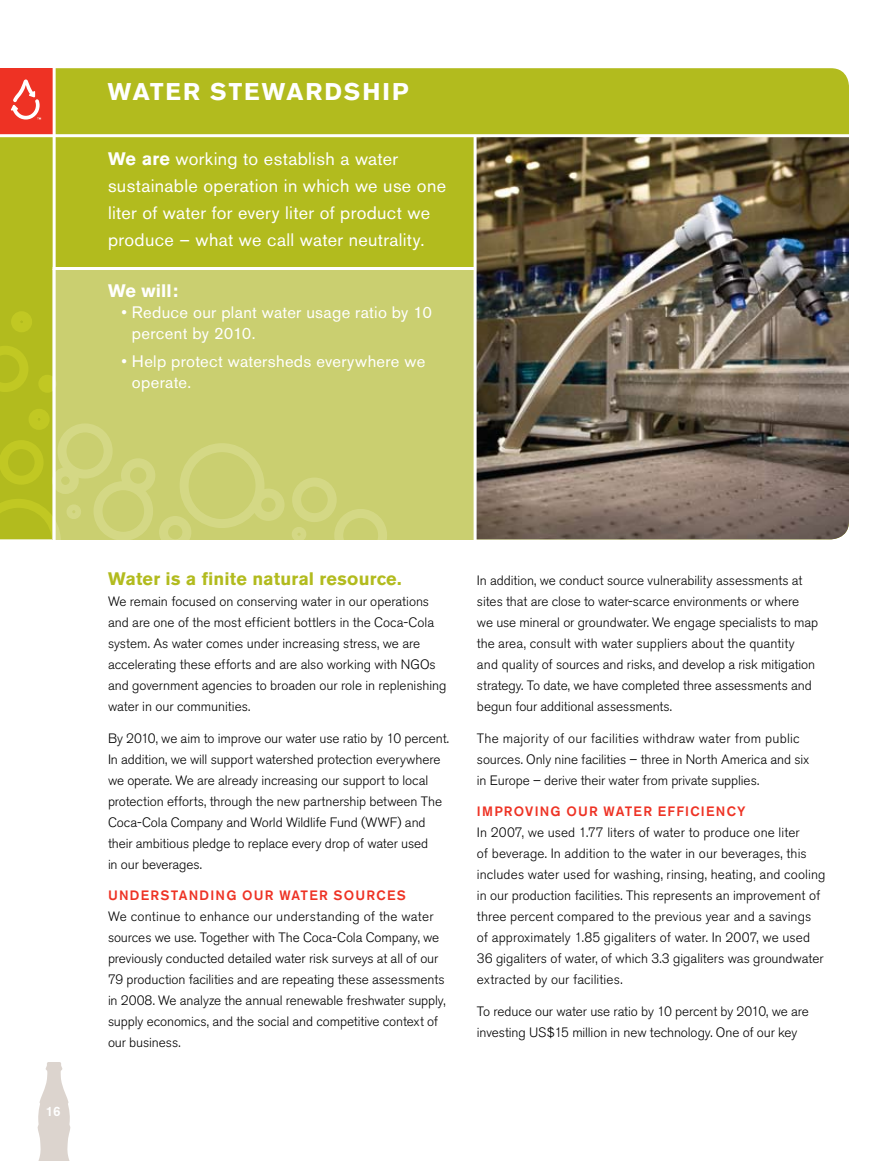
<style>
.page{position:relative;width:891px;height:1161px;background:#fff}
.page>*{position:absolute;margin:0;border:0;box-sizing:border-box;transform-origin:0 0}
.t1{font:700 24px "Akzidenz Grotesk BE";letter-spacing:.08em;color:#fff}
.t2{font:18px/27px "Akzidenz Grotesk BE";letter-spacing:.02em;color:#fff}
.t3{font:700 18px "Akzidenz Grotesk BE";letter-spacing:.015em;color:#b2bb1e}
.t4{font:700 18px "Akzidenz Grotesk BE";color:#fff}
.t5{font:16.5px/21px "Akzidenz Grotesk BE";letter-spacing:.02em;color:#fff}
.t6{font:300 13.5px/21px "Akzidenz Grotesk BE";letter-spacing:-.005em;color:#000}
.t7{font:500 13.5px "Akzidenz Grotesk BE";letter-spacing:.085em;color:#ee3224}
.t8{font:500 13.5px "Akzidenz Grotesk BE";color:#fff}
.s1{font-weight:700}
</style>
<div class="page">
<svg style="left:37px;top:1062px;width:34px;height:99px"></svg>
<div style="left:0;top:68px;width:849px;height:431px;background:#b2bb1e"></div>
<div style="left:0;top:68px;width:53px;height:68px;background:#ee3224"></div>
<img style="left:477px;top:137px;width:372px;height:402px">
<div style="left:449px;top:111px;width:27px;height:428px;background:#b2bb1e"></div>
<div style="left:53px;top:269px;width:423px;height:270px;background:#cacf70"></div>
<hr style="left:0;top:134px;width:859px;height:3px;background:#fff">
<hr style="left:53px;top:267px;width:423px;height:3px;background:#fff">
<hr style="left:53px;top:53px;width:3px;height:502px;background:#fff">
<svg style="left:11px;top:80px;width:30px;height:40px"></svg>
<div style="left:334px;top:509px;width:53px;height:53px;border:9px solid #fff;border-radius:50%"></div>
<div style="left:292px;top:478px;width:45px;height:44px;border:9px solid #fff;border-radius:50%"></div>
<div style="left:292px;top:527px;width:14px;height:15px;border:9px solid #fff;border-radius:50%"></div>
<div style="left:252px;top:489px;width:33px;height:32px;border:9px solid #fff;border-radius:50%"></div>
<div style="left:180px;top:443px;width:85px;height:85px;border:9px solid #fff;border-radius:50%"></div>
<div style="left:94px;top:481px;width:59px;height:60px;border:9px solid #fff;border-radius:50%"></div>
<div style="left:58px;top:423px;width:55px;height:56px;border:9px solid #fff;border-radius:50%"></div>
<div style="left:121px;top:458px;width:34px;height:35px;border:9px solid #fff;border-radius:50%"></div>
<div style="left:52px;top:467px;width:27px;height:27px;border:9px solid #fff;border-radius:50%"></div>
<div style="left:29px;top:409px;width:21px;height:21px;border:9px solid #fff;border-radius:50%"></div>
<div style="left:38px;top:375px;width:18px;height:18px;border:9px solid #fff;border-radius:50%"></div>
<svg style="left:0;top:346px;width:28px;height:46px"></svg>
<div style="left:67px;top:504px;width:14px;height:15px;border:9px solid #fff;border-radius:50%"></div>
<div style="left:159px;top:516px;width:32px;height:32px;border:9px solid #fff;border-radius:50%"></div>
<div style="left:0;top:440px;width:44px;height:45px;background:#b9c121"></div>
<div style="left:11px;top:311px;width:21px;height:21px;border:9px solid #fff;border-radius:50%"></div>
<svg style="left:0;top:499px;width:61px;height:41px;background:#bcc435"></svg>
<hr style="left:474px;top:136px;width:3px;height:420px;background:#fff">
<h1 class="t1" style="left:108px;top:77px;width:122px">Wate r Stew</h1>
<h1 class="t1" style="left:286px;top:77px;width:124px">ardship</h1>
<h2 class="t2" style="left:108px;top:145px;width:340px"><span class="s1">We are</span> working to establish a water sustainable operation in which we use one liter of water for every liter of product we produce – what we call water neutrality.</h2>
<h2 class="t4" style="left:108px;top:280px;width:71px">We will:</h2>
<p class="t5" style="left:132px;top:302px;width:302px;text-indent:-10px">• Reduce our plant water usage ratio by 10 percent by 2010.</p>
<p class="t5" style="left:132px;top:351px;width:295px;text-indent:-10px">• Help protect watersheds everywhere we operate.</p>
<p class="t8" style="left:46px;top:1103px;width:16px">16</p>
<h2 class="t3" style="left:108px;top:568px;width:295px">Water is a finite natural resource.</h2>
<p class="t6" style="left:108px;top:591px;width:340px">We remain focused on conserving water in our operations and are one of the most efficient bottlers in the Coca-Cola system. As water comes under increasing stress, we are accelerating these efforts and are also working with NGOs and government agencies to broaden our role in replenishing water in our communities.</p>
<p class="t6" style="left:108px;top:728px;width:343px">By 2010, we aim to improve our water use ratio by 10 percent.<br>In addition, we will support watershed protection everywhere we operate. We are already increasing our support to local protection efforts, through the new partnership between The Coca-Cola Company and World Wildlife Fund (WWF) and their ambitious pledge to replace every drop of water used<br>in our beverages.</p>
<p class="t7" style="left:108px;top:887px;width:22px">UNDERS</p>
<p class="t7" style="left:171px;top:887px;width:29px">TANDING</p>
<p class="t7" style="left:242px;top:887px;width:113px">OUR WATER SOURCES</p>
<p class="t6" style="left:108px;top:906px;width:339px">We continue to enhance our understanding of the water sources we use. Together with The Coca-Cola Company, we previously conducted detailed water risk surveys at all of our 79 production facilities and are repeating these assessments in 2008. We analyze the annual renewable freshwater supply, supply economics, and the social and competitive context of our business.</p>
<p class="t6" style="left:477px;top:570px;width:343px">In addition, we conduct source vulnerability assessments at sites that are close to water-scarce environments or where we use mineral or groundwater. We engage specialists to map the area, consult with water suppliers about the quantity and quality of sources and risks, and develop a risk mitigation strategy. To date, we have completed three assessments and begun four additional assessments.</p>
<p class="t6" style="left:477px;top:728px;width:334px">The majority of our facilities withdraw water from public sources. Only nine facilities – three in North America and six in Europe – derive their water from private supplies.</p>
<p class="t7" style="left:477px;top:803px;width:17px">IMPRO</p>
<p class="t7" style="left:525px;top:803px;width:19px">VING</p>
<p class="t7" style="left:566px;top:803px;width:111px">OUR WATER EFFICIENCY</p>
<p class="t6" style="left:477px;top:822px;width:350px">In 2007, we used 1.77 liters of water to produce one liter<br>of beverage. In addition to the water in our beverages, this includes water used for washing, rinsing, heating, and cooling in our production facilities. This represents an improvement of three percent compared to the previous year and a savings of approximately 1.85 gigaliters of water. In 2007, we used 36 gigaliters of water, of which 3.3 gigaliters was groundwater extracted by our facilities.</p>
<p class="t6" style="left:477px;top:1001px;width:333px">To reduce our water use ratio by 10 percent by 2010, we are investing US$15 million in new technology. One of our key</p>
</div>
